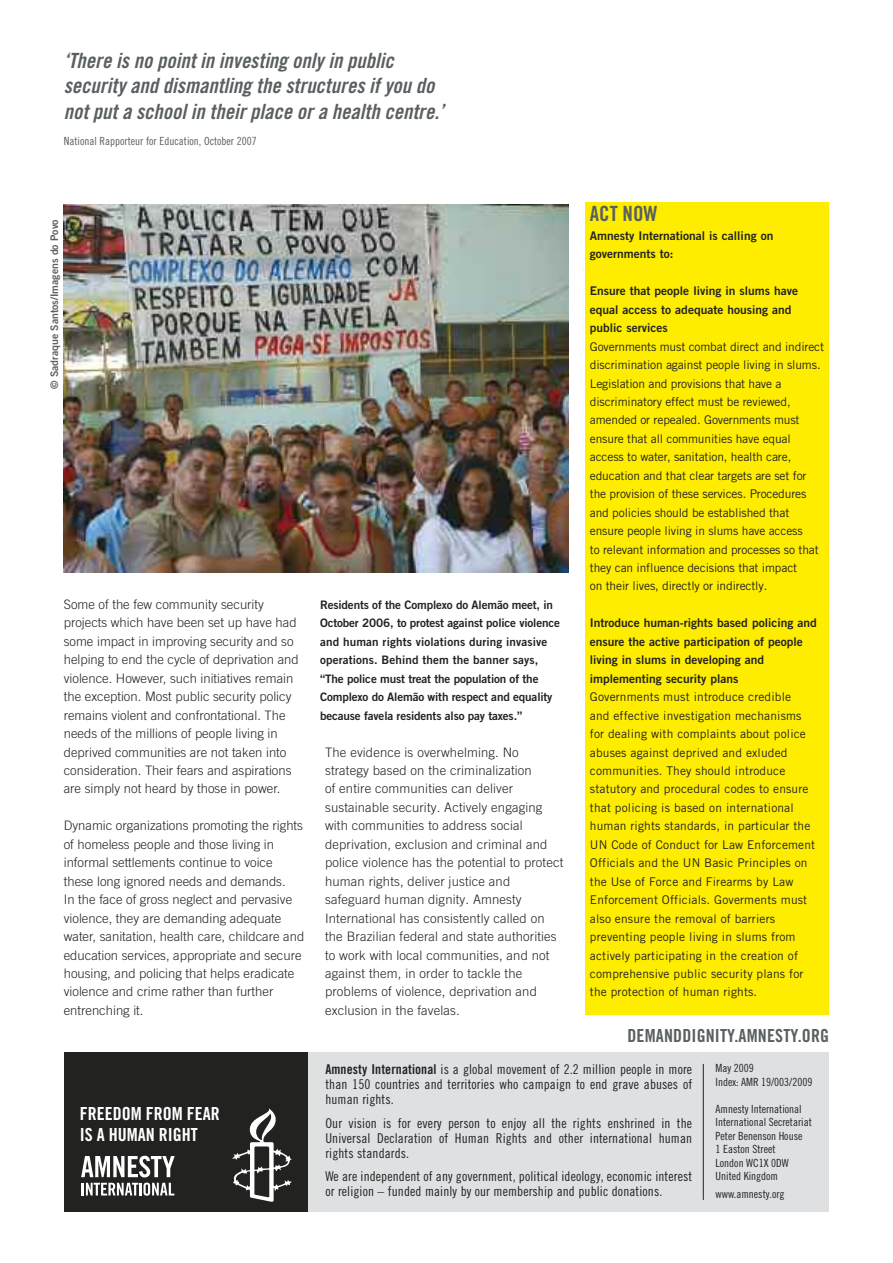
<style>
.page{position:relative;width:893px;height:1263px;background:#fff}
.page>*{position:absolute;margin:0;border:0;box-sizing:border-box;transform-origin:0 0}
.t1{font:21px/25.5px "Amnesty Trade Gothic Bd Cn 20 Ob";color:#5a5f62}
.t2{font:21px "Amnesty Trade Gothic Bd Cn 20 OTF";color:#5a5f62}
.t3{font:18px/21px "Amnesty Trade Gothic Bd Cn 20 OTF";color:#fff}
.t4{font:18px "Amnesty Trade Gothic Bd Cn 20 OTF";letter-spacing:.01em;color:#5a5f62}
.t5{font:13.5px/15px "Amnesty Trade Gothic Cn 18";letter-spacing:.01em;color:#222221;text-align:justify}
.t6{font:300 13.05px/18.5px "Amnesty Trade Gothic";color:#222221}
.t7{font:12px/18.5px "Amnesty Trade Gothic";letter-spacing:.01em;color:#222221}
.t8{font:12px/18.5px "Amnesty Trade Gothic";letter-spacing:-.01em;color:#222221}
.t9{font:12px/18.5px "Amnesty Trade Gothic Bd 2";color:#222221}
.t10{font:11.7px/18.5px "Amnesty Trade Gothic Bd 2";letter-spacing:-.01em;color:#222221}
.t11{font:11.25px/13.5px "Amnesty Trade Gothic Cn 18";color:#222221}
.t12{font:11.25px "Amnesty Trade Gothic Cn 18";color:#5a5f62}
.t13{font:10.5px "Amnesty Trade Gothic Bd 2";color:#5a5f62}
.s1{font-family:"Amnesty Trade Gothic Bd Cn 20"}
</style>
<div class="page">
<div style="left:585px;top:203px;width:244px;height:812px;background:#ffed00"></div>
<div style="left:226px;top:1052px;width:602px;height:159px;background:#dee0e2"></div>
<div style="left:64px;top:1052px;width:244px;height:159px;background:#222221"></div>
<svg style="left:81px;top:1156px;width:94px;height:40px"></svg>
<svg style="left:232px;top:1108px;width:60px;height:94px"></svg>
<hr style="left:703px;top:1064px;width:1px;height:136px;background:#222221">
<img style="left:64px;top:205px;width:504px;height:367px">
<h1 class="t1" style="left:64px;top:48px;width:382px">‘There is no point in investing only in public security and dismantling the structures if you do not put a school in their place or a health centre.’</h1>
<p class="t12" style="left:64px;top:135px;width:195px">National Rapporteur for Education, October 2007</p>
<p class="t13" style="left:48px;top:389px;width:171px;rotate:-90deg">© Sadraque Santos/Imagens do Povo</p>
<p class="t6" style="left:64px;top:595px;width:236px">Some of the few community security projects which have been set up have had some impact in improving security and so helping to end the cycle of deprivation and violence. However, such initiatives remain the exception. Most public security policy remains violent and confrontational. The needs of the millions of people living in deprived communities are not taken into consideration. Their fears and aspirations are simply not heard by those in power.</p>
<p class="t6" style="left:64px;top:816px;width:242px">Dynamic organizations promoting the rights of homeless people and those living in informal settlements continue to voice these long ignored needs and demands.<br>In the face of gross neglect and pervasive violence, they are demanding adequate water, sanitation, health care, childcare and education services, appropriate and secure housing, and policing that helps eradicate violence and crime rather than further entrenching it.</p>
<p class="t10" style="left:320px;top:595px;width:241px">Residents of the Complexo do Alemão meet, in October 2006, to protest against police violence and human rights violations during invasive operations. Behind them the banner says, “The police must treat the population of the Complexo do Alemão with respect and equality because favela residents also pay taxes.”</p>
<p class="t6" style="left:325px;top:742px;width:240px">The evidence is overwhelming. No strategy based on the criminalization<br>of entire communities can deliver sustainable security. Actively engaging with communities to address social deprivation, exclusion and criminal and police violence has the potential to protect human rights, deliver justice and safeguard human dignity. Amnesty International has consistently called on the Brazilian federal and state authorities to work with local communities, and not against them, in order to tackle the problems of violence, deprivation and exclusion in the favelas.</p>
<h1 class="t2" style="left:590px;top:201px;width:69px">ACT NOW</h1>
<p class="t9" style="left:590px;top:226px;width:185px">Amnesty International is calling on governments to:</p>
<p class="t9" style="left:590px;top:281px;width:210px">Ensure that people living in slums have equal access to adequate housing and public services</p>
<p class="t8" style="left:590px;top:337px;width:236px">Governments must combat direct and indirect discrimination against people living in slums.<br>Legislation and provisions that have a discriminatory effect must be reviewed, amended or repealed. Governments must ensure that all communities have equal access to water, sanitation, health care, education and that clear targets are set for the provision of these services. Procedures and policies should be established that ensure people living in slums have access<br>to relevant information and processes so that they can influence decisions that impact<br>on their lives, directly or indirectly.</p>
<p class="t9" style="left:590px;top:614px;width:228px">Introduce human-rights based policing and ensure the active participation of people living in slums in developing and implementing security plans</p>
<p class="t7" style="left:590px;top:687px;width:227px">Governments must introduce credible<br>and effective investigation mechanisms for dealing with complaints about police abuses against deprived and exluded communities. They should introduce statutory and procedural codes to ensure that policing is based on international human rights standards, in particular the UN Code of Conduct for Law Enforcement Officials and the UN Basic Principles on the Use of Force and Firearms by Law Enforcement Officials. Goverments must also ensure the removal of barriers preventing people living in slums from actively participating in the creation of comprehensive public security plans for the protection of human rights.</p>
<h2 class="t4" style="left:627px;top:1024px;width:203px">DEMANDDIGNITY.AMNESTY.ORG</h2>
<h2 class="t3" style="left:80px;top:1103px;width:141px">FREEDOM FROM FEAR<br>IS A HUMAN RIGHT</h2>
<p class="t5" style="left:325px;top:1061px;width:368px"><span class="s1">Amnesty International</span> is a global movement of 2.2 million people in more than 150 countries and territories who campaign to end grave abuses of human rights.</p>
<p class="t5" style="left:325px;top:1115px;width:368px">Our vision is for every person to enjoy all the rights enshrined in the Universal Declaration of Human Rights and other international human rights standards.</p>
<p class="t5" style="left:325px;top:1169px;width:368px">We are independent of any government, political ideology, economic interest or religion – funded mainly by our membership and public donations.</p>
<p class="t11" style="left:716px;top:1061px;width:98px">May 2009<br>Index: AMR 19/003/2009</p>
<p class="t11" style="left:716px;top:1102px;width:98px">Amnesty International<br>International Secretariat<br>Peter Benenson House<br>1 Easton Street<br>London WC1X 0DW<br>United Kingdom</p>
<p class="t11" style="left:716px;top:1187px;width:70px">www.amnesty.org</p>
</div>
